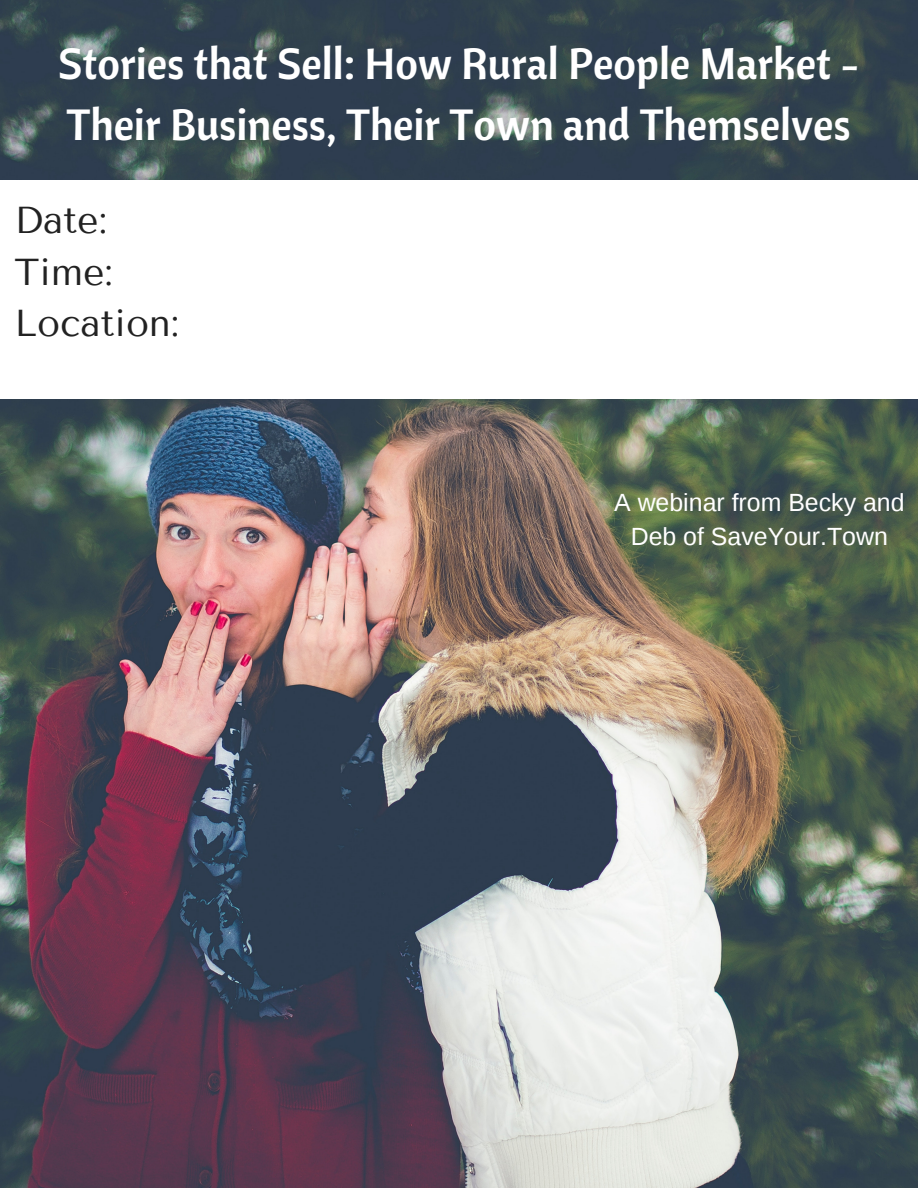
<style>
.page{position:relative;width:918px;height:1188px;background:#fff}
.page>*{position:absolute;margin:0;border:0;box-sizing:border-box;transform-origin:0 0}
.t1{font:43.65px/60.8px "Cantora One";color:#fff}
.t2{font:37.35px/51.8px "Tenor Sans";color:#222}
.t3{font:24.9px/33.8px "Liberation Sans";color:#fff;text-align:center}
</style>
<div class="page">
<img style="left:0;top:0;width:918px;height:1188px">
<div style="left:0;top:180px;width:918px;height:218px;background:#fff"></div>
<p class="t1" style="left:58px;top:32px;width:803px">Stories that Sell: How Rural People Market -<br>Their Business, Their Town and Themselves</p>
<p class="t2" style="left:15px;top:194px;width:166px">Date:<br>Time:<br>Location:</p>
<p class="t3" style="left:614px;top:485px;width:292px">A webinar from Becky and<br>Deb of SaveYour.Town</p>
</div>
